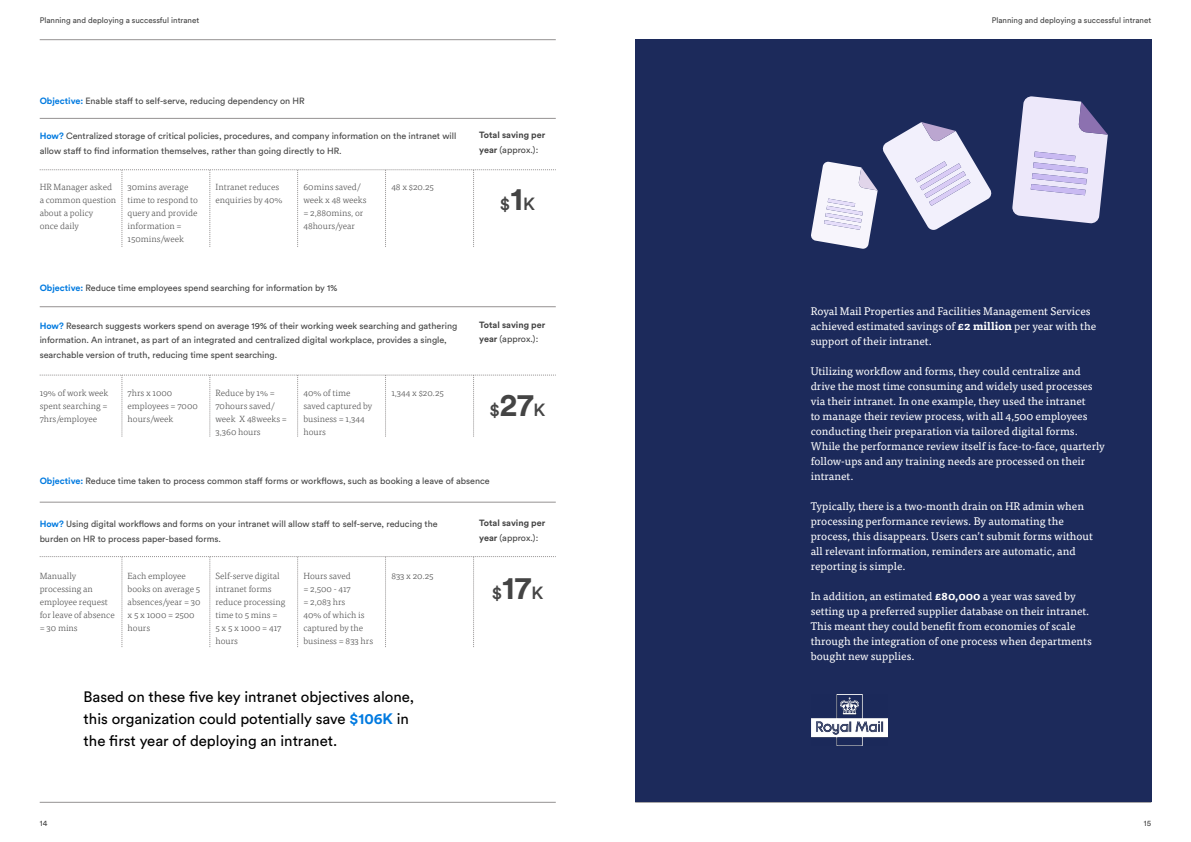
<style>
.page{position:relative;width:1191px;height:842px;background:#fff}
.page>*{position:absolute;margin:0;border:0;box-sizing:border-box;transform-origin:0 0}
.t1{font:500 17.5px "Circular Std";color:#444}
.t2{font:15px/22px "Circular Std";color:#000}
.t3{font:11px/15px "Tisa OT";color:#fff}
.t4{font:9px/14.6px "Circular Std";color:#444}
.t5{font:300 9px/13px "Tisa OT";color:#444}
.t6{font:700 9px/14.6px "Circular Std";color:#444}
.t7{font:8px "Circular Std";color:#444}
.s1{font-weight:700;color:#007ae0}
.s2{font-weight:400}
.s3{font-weight:700;font-size:32px}
.s4{font-weight:700}
</style>
<div class="page">
<hr style="left:40px;top:40px;width:516px;height:1px;background:#959292">
<hr style="left:40px;top:802px;width:516px;height:1px;background:#959292">
<hr style="left:635px;top:802px;width:516px;height:1px;background:#959292">
<div style="left:635px;top:40px;width:516px;height:762px;background:#1c2a5b"></div>
<hr style="left:40px;top:118px;width:516px;height:1px;background:#959292">
<hr style="left:40px;top:306px;width:516px;height:1px;background:#959292">
<hr style="left:40px;top:502px;width:516px;height:1px;background:#959292">
<svg style="left:40px;top:170px;width:516px;height:77px"></svg>
<svg style="left:40px;top:375px;width:516px;height:62px"></svg>
<svg style="left:40px;top:556px;width:516px;height:91px"></svg>
<svg style="left:811px;top:122px;width:181px;height:127px"></svg>
<svg style="left:1012px;top:96px;width:95px;height:128px"></svg>
<img style="left:811px;top:694px;width:76px;height:51px">
<p class="t7" style="left:40px;top:16px;width:161px">Planning and deploying a successful intranet</p>
<p class="t7" style="left:991px;top:16px;width:161px">Planning and deploying a successful intranet</p>
<p class="t4" style="left:40px;top:93px;width:266px"><span class="s1">Objective:</span> Enable staff to self-serve, reducing dependency on HR</p>
<p class="t4" style="left:40px;top:128px;width:418px"><span class="s1">How?</span> Centralized storage of critical policies, procedures, and company information on the intranet will allow staff to find information themselves, rather than going directly to HR.</p>
<p class="t6" style="left:479px;top:127px;width:68px">Total saving per year <span class="s2">(approx.):</span></p>
<p class="t5" style="left:40px;top:181px;width:78px">HR Manager asked a common question about a policy<br>once daily</p>
<p class="t5" style="left:128px;top:181px;width:72px">30mins average time to respond to query and provide information =<br>150mins/week</p>
<p class="t5" style="left:215px;top:181px;width:69px">Intranet reduces enquiries by 40%</p>
<p class="t5" style="left:303px;top:181px;width:65px">60mins saved/ week x 48 weeks = 2,880mins, or<br>48hours/year</p>
<p class="t5" style="left:391px;top:181px;width:44px">48 x $20.25</p>
<h1 class="t1" style="left:500px;top:192px;width:37px">$<span class="s3">1</span>K</h1>
<p class="t4" style="left:40px;top:281px;width:299px"><span class="s1">Objective:</span> Reduce time employees spend searching for information by 1%</p>
<p class="t4" style="left:40px;top:318px;width:419px"><span class="s1">How?</span> Research suggests workers spend on average 19% of their working week searching and gathering information. An intranet, as part of an integrated and centralized digital workplace, provides a single, searchable version of truth, reducing time spent searching.</p>
<p class="t6" style="left:479px;top:317px;width:68px">Total saving per year <span class="s2">(approx.):</span></p>
<p class="t5" style="left:40px;top:387px;width:70px;text-align:justify">19% of work week spent searching = 7hrs/employee</p>
<p class="t5" style="left:128px;top:387px;width:72px">7hrs x 1000 employees = 7000 hours/week</p>
<p class="t5" style="left:215px;top:387px;width:73px">Reduce by 1% =<br>70hours saved/ week X 48weeks =<br>3,360 hours</p>
<p class="t5" style="left:303px;top:387px;width:70px">40% of time saved captured by business = 1,344 hours</p>
<p class="t5" style="left:391px;top:387px;width:54px">1,344 x $20.25</p>
<h1 class="t1" style="left:489px;top:399px;width:57px">$<span class="s3">27</span>K</h1>
<p class="t4" style="left:40px;top:473px;width:451px"><span class="s1">Objective:</span> Reduce time taken to process common staff forms or workflows, such as booking a leave of absence</p>
<p class="t4" style="left:40px;top:516px;width:399px"><span class="s1">How?</span> Using digital workflows and forms on your intranet will allow staff to self-serve, reducing the burden on HR to process paper-based forms.</p>
<p class="t5" style="left:40px;top:570px;width:77px">Manually processing an employee request for leave of absence = 30 mins</p>
<p class="t5" style="left:128px;top:570px;width:75px">Each employee books on average 5 absences/year = 30 x 5 x 1000 = 2500 hours</p>
<p class="t5" style="left:215px;top:570px;width:71px">Self-serve digital intranet forms reduce processing time to 5 mins =<br>5 x 5 x 1000 = 417 hours</p>
<p class="t5" style="left:303px;top:570px;width:71px">Hours saved<br>= 2,500 - 417<br>= 2,083 hrs<br>40% of which is captured by the business = 833 hrs</p>
<p class="t5" style="left:391px;top:570px;width:44px">833 x 20.25</p>
<h2 class="t2" style="left:84px;top:685px;width:332px">Based on these five key intranet objectives alone, this organization could potentially save <span class="s1">$106K</span> in the first year of deploying an intranet.</h2>
<p class="t6" style="left:479px;top:515px;width:68px">Total saving per year <span class="s2">(approx.):</span></p>
<h1 class="t1" style="left:492px;top:581px;width:53px">$<span class="s3">17</span>K</h1>
<p class="t3" style="left:810px;top:304px;width:287px">Royal Mail Properties and Facilities Management Services achieved estimated savings of <span class="s4">£2 million</span> per year with the support of their intranet.</p>
<p class="t3" style="left:810px;top:364px;width:296px">Utilizing workflow and forms, they could centralize and drive the most time consuming and widely used processes via their intranet. In one example, they used the intranet<br>to manage their review process, with all 4,500 employees conducting their preparation via tailored digital forms.<br>While the performance review itself is face-to-face, quarterly follow-ups and any training needs are processed on their intranet.</p>
<p class="t3" style="left:810px;top:499px;width:284px">Typically, there is a two-month drain on HR admin when processing performance reviews. By automating the process, this disappears. Users can’t submit forms without all relevant information, reminders are automatic, and reporting is simple.</p>
<p class="t3" style="left:810px;top:589px;width:283px">In addition, an estimated <span class="s4">£80,000</span> a year was saved by setting up a preferred supplier database on their intranet.<br>This meant they could benefit from economies of scale through the integration of one process when departments bought new supplies.</p>
<p class="t7" style="left:40px;top:818px;width:9px">14</p>
<p class="t7" style="left:1143px;top:818px;width:9px">15</p>
</div>
